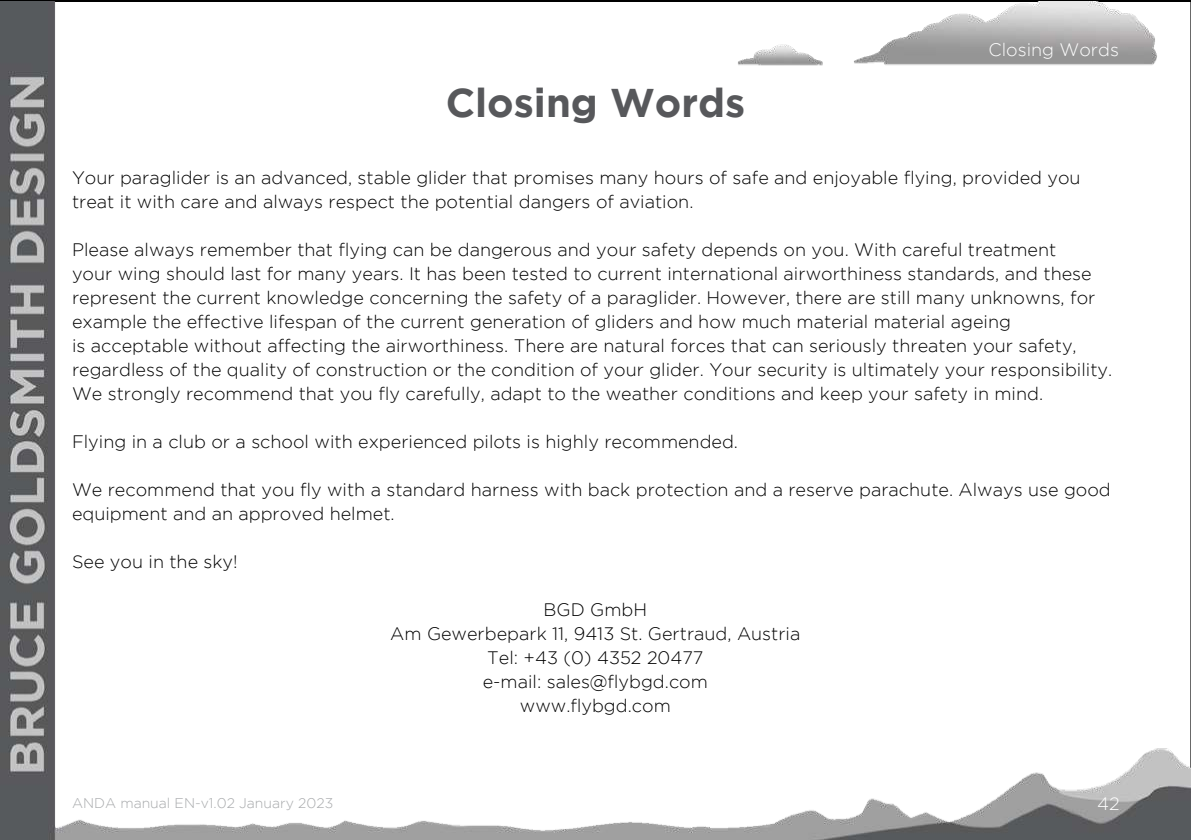
<style>
.page{position:relative;width:1191px;height:840px;background:#fff}
.page>*{position:absolute;margin:0;border:0;box-sizing:border-box;transform-origin:0 0}
.t1{font:700 40px "Gotham";color:#57585b}
.t2{font:300 18px/24px "Gotham";color:#000}
.t3{font:300 18px "Gotham";color:#fff}
.t4{font:300 14px "Gotham";color:#a7a9ab}
</style>
<div class="page">
<img style="left:0;top:1px;width:1191px;height:838px">
<h1 class="t1" style="left:446px;top:85px;width:301px">Closing Words</h1>
<p class="t3" style="left:988px;top:39px;width:132px">Closing Words</p>
<p class="t2" style="left:72px;top:165px;width:1010px">Your paraglider is an advanced, stable glider that promises many hours of safe and enjoyable flying, provided you treat it with care and always respect the potential dangers of aviation.</p>
<p class="t2" style="left:72px;top:237px;width:1041px">Please always remember that flying can be dangerous and your safety depends on you. With careful treatment<br>your wing should last for many years. It has been tested to current international airworthiness standards, and these represent the current knowledge concerning the safety of a paraglider. However, there are still many unknowns, for example the effective lifespan of the current generation of gliders and how much material material ageing<br>is acceptable without affecting the airworthiness. There are natural forces that can seriously threaten your safety, regardless of the quality of construction or the condition of your glider. Your security is ultimately your responsibility.<br>We strongly recommend that you fly carefully, adapt to the weather conditions and keep your safety in mind.</p>
<p class="t2" style="left:72px;top:429px;width:667px">Flying in a club or a school with experienced pilots is highly recommended.</p>
<p class="t2" style="left:72px;top:477px;width:1040px">We recommend that you fly with a standard harness with back protection and a reserve parachute. Always use good equipment and an approved helmet.</p>
<p class="t2" style="left:72px;top:549px;width:167px">See you in the sky!</p>
<p class="t2" style="left:390px;top:597px;width:412px;text-align:center">BGD GmbH<br>Am Gewerbepark 11, 9413 St. Gertraud, Austria<br>Tel: +43 (0) 4352 20477<br>e-mail: sales@flybgd.com<br>www.flybgd.com</p>
<p class="t4" style="left:72px;top:796px;width:263px">ANDA manual EN-v1.02 January 2023</p>
<p class="t3" style="left:1097px;top:794px;width:24px">42</p>
</div>
